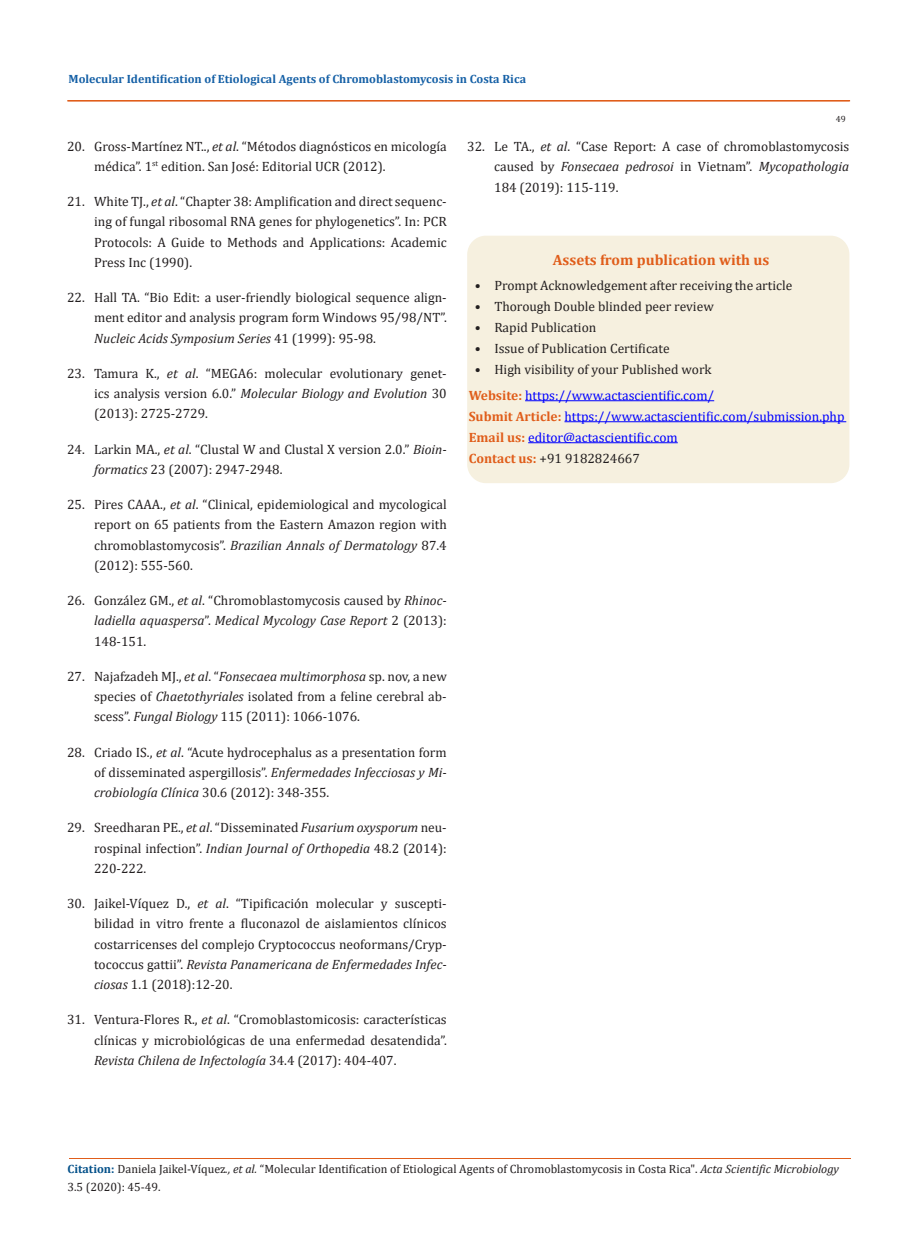
<style>
.page{position:relative;width:917px;height:1260px;background:#fff}
.page>*{position:absolute;margin:0;border:0;box-sizing:border-box;transform-origin:0 0}
.t1{font:700 15px "Cambria";color:#e05d1a}
.t2{font:13.5px/20.2px "Cambria";color:#231f20;text-align:justify}
.t3{font:13.5px "Cambria";color:#00f}
.t4{font:12px/18px "Cambria";color:#231f20}
.t5{font:700 12px "Cambria";color:#1560a6}
.t6{font:9px "Cambria";color:#231f20}
.s1{font-style:italic}
.s2{font-weight:700;color:#e05d1a}
.s3{font-weight:700;color:#035089}
</style>
<div class="page">
<div style="left:468px;top:236px;width:380px;height:246px;background:#f6f0df;border-radius:18px"></div>
<div style="left:467px;top:236px;width:382px;height:247px;border:2px solid #f6f0df;border-radius:18px"></div>
<hr style="left:525px;top:400px;width:189px;height:1px;background:#00f">
<hr style="left:564px;top:421px;width:282px;height:1px;background:#00f">
<hr style="left:528px;top:442px;width:149px;height:1px;background:#00f">
<hr style="left:69px;top:1158px;width:781px;height:1px;background:#e05d1a">
<p class="t5" style="left:69px;top:70px;width:459px">Molecular Identification of Etiological Agents of Chromoblastomycosis in Costa Rica</p>
<p class="t6" style="left:835px;top:114px;width:11px">49</p>
<p class="t2" style="left:94px;top:136px;width:354px;text-indent:-27px">20. Gross-Martínez NT.., <span class="s1">et al</span>. “Métodos diagnósticos en micología médica”. 1<sup>st</sup> edition. San José: Editorial UCR (2012).</p>
<p class="t2" style="left:94px;top:191px;width:354px;text-indent:-27px">21. White TJ., <span class="s1">et al</span>. “Chapter 38: Amplification and direct sequenc&shy;ing of fungal ribosomal RNA genes for phylogenetics”. In: PCR Protocols: A Guide to Methods and Applications: Academic Press Inc (1990).</p>
<p class="t2" style="left:94px;top:287px;width:354px;text-indent:-27px">22. Hall TA. “Bio Edit: a user-friendly biological sequence align&shy;ment editor and analysis program form Windows 95/98/NT”.<br><span class="s1">Nucleic Acids Symposium Series</span> 41 (1999): 95-98.</p>
<p class="t2" style="left:94px;top:363px;width:354px;text-indent:-27px">23. Tamura K., <span class="s1">et al</span>. “MEGA6: molecular evolutionary genet&shy;ics analysis version 6.0.” <span class="s1">Molecular Biology and Evolution</span> 30 (2013): 2725-2729.</p>
<p class="t2" style="left:94px;top:439px;width:354px;text-indent:-27px">24. Larkin MA., <span class="s1">et al</span>. “Clustal W and Clustal X version 2.0.” <span class="s1">Bioin&shy;formatics</span> 23 (2007): 2947-2948.</p>
<p class="t2" style="left:94px;top:494px;width:354px;text-indent:-27px">25. Pires CAAA., <span class="s1">et al</span>. “Clinical, epidemiological and mycological report on 65 patients from the Eastern Amazon region with chromoblastomycosis”. <span class="s1">Brazilian Annals of Dermatology</span> 87.4 (2012): 555-560.</p>
<p class="t2" style="left:94px;top:590px;width:354px;text-indent:-27px">26. González GM., <span class="s1">et al</span>. “Chromoblastomycosis caused by <span class="s1">Rhinoc&shy;ladiella aquaspersa</span>”. <span class="s1">Medical Mycology Case Report</span> 2 (2013):<br>148-151.</p>
<p class="t2" style="left:94px;top:666px;width:354px;text-indent:-27px">27. Najafzadeh MJ., <span class="s1">et al</span>. “<span class="s1">Fonsecaea multimorphosa</span> sp. nov, a new species of <span class="s1">Chaetothyriales</span> isolated from a feline cerebral ab&shy;scess”. <span class="s1">Fungal Biology</span> 115 (2011): 1066-1076.</p>
<p class="t2" style="left:94px;top:742px;width:354px;text-indent:-27px">28. Criado IS., <span class="s1">et al</span>. “Acute hydrocephalus as a presentation form of disseminated aspergillosis”. <span class="s1">Enfermedades Infecciosas y Mi&shy;crobiología Clínica</span> 30.6 (2012): 348-355.</p>
<p class="t2" style="left:94px;top:818px;width:354px;text-indent:-27px">29. Sreedharan PE., <span class="s1">et al</span>. “Disseminated <span class="s1">Fusarium oxysporum</span> neu&shy;rospinal infection”. <span class="s1">Indian Journal of Orthopedia</span> 48.2 (2014):<br>220-222.</p>
<p class="t2" style="left:94px;top:893px;width:354px;text-indent:-27px">30. Jaikel-Víquez D., <span class="s1">et al</span>. “Tipificación molecular y suscepti&shy;bilidad in vitro frente a fluconazol de aislamientos clínicos costarricenses del complejo Cryptococcus neoformans/Cryp&shy;tococcus gattii”. <span class="s1">Revista Panamericana de Enfermedades Infec&shy;ciosas</span> 1.1 (2018):12-20.</p>
<p class="t2" style="left:94px;top:1010px;width:354px;text-indent:-27px">31. Ventura-Flores R., <span class="s1">et al</span>. “Cromoblastomicosis: características clínicas y microbiológicas de una enfermedad desatendida”.<br><span class="s1">Revista Chilena de Infectología</span> 34.4 (2017): 404-407.</p>
<p class="t2" style="left:494px;top:136px;width:357px;text-indent:-27px">32. Le TA., <span class="s1">et al</span>. “Case Report: A case of chromoblastomycosis caused by <span class="s1">Fonsecaea pedrosoi</span> in Vietnam”. <span class="s1">Mycopathologia </span>184 (2019): 115-119.</p>
<p class="t1" style="left:553px;top:249px;width:218px">Assets from publication with us</p>
<p class="t2" style="left:475px;top:275px;width:319px">• Prompt Acknowledgement after receiving the article</p>
<p class="t2" style="left:475px;top:296px;width:240px">• Thorough Double blinded peer review</p>
<p class="t2" style="left:475px;top:317px;width:123px">• Rapid Publication</p>
<p class="t2" style="left:475px;top:338px;width:196px">• Issue of Publication Certificate</p>
<p class="t2" style="left:475px;top:359px;width:238px">• High visibility of your Published work</p>
<p class="t3" style="left:468px;top:387px;width:247px"><span class="s2">Website:</span> https://www.actascientific.com/</p>
<p class="t3" style="left:468px;top:408px;width:377px"><span class="s2">Submit Article:</span> https://www.actascientific.com/submission.php</p>
<p class="t3" style="left:468px;top:429px;width:210px"><span class="s2">Email us:</span> editor@actascientific.com</p>
<p class="t2" style="left:468px;top:448px;width:173px"><span class="s2">Contact us:</span> +91 9182824667</p>
<p class="t4" style="left:67px;top:1160px;width:773px"><span class="s3">Citation:</span> Daniela Jaikel-Víquez<span class="s1">., et al.</span> “Molecular Identification of Etiological Agents of Chromoblastomycosis in Costa Rica". <span class="s1">Acta Scientific Microbiology<br></span>3.5 (2020): 45-49.</p>
</div>
